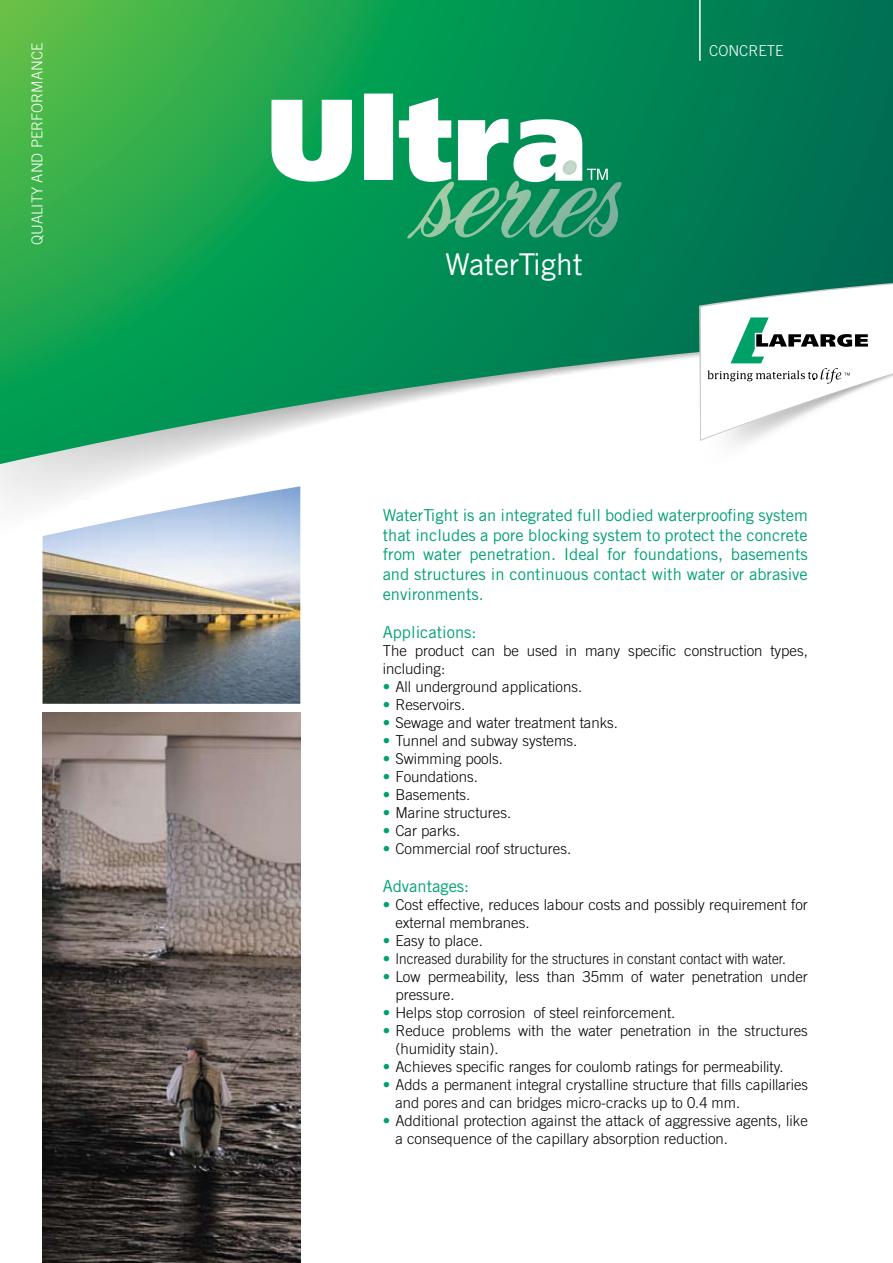
<style>
.page{position:relative;width:893px;height:1263px;background:#fff}
.page>*{position:absolute;margin:0;border:0;box-sizing:border-box;transform-origin:0 0}
.t1{font:30px "Trade Gothic LT Std";color:#fff}
.t2{font:16.5px/19.8px "Trade Gothic LT Std";color:#00a075;text-align:right}
.t3{font:300 15px/18px "Trade Gothic LT Std";color:#000}
.t4{font:300 15px "Trade Gothic LT Std";color:#000;scale:.9 1}
.t5{font:300 15px "Trade Gothic LT Std";color:#fff}
.s1{font-weight:400;color:#00a075}
</style>
<div class="page">
<img style="left:43px;top:712px;width:257px;height:551px">
<svg style="left:0;top:0;width:893px;height:464px;background:#2fa167"></svg>
<img style="left:700px;top:441px;width:193px;height:23px">
<svg style="left:699px;top:282px;width:194px;height:159px"></svg>
<hr style="left:699px;top:0;width:2px;height:61px;background:#fff">
<svg style="left:271px;top:94px;width:351px;height:147px"></svg>
<img style="left:43px;top:486px;width:257px;height:218px">
<p class="t5" style="left:28px;top:245px;width:203px;rotate:-90deg">Quality and Performance</p>
<h1 class="t1" style="left:445px;top:247px;width:139px">WaterTight</h1>
<p class="t5" style="left:709px;top:42px;width:40px">Concrete</p>
<p class="t2" style="left:383px;top:505px;width:427px">WaterTight is an integrated full bodied waterproofing system that includes a pore blocking system to protect the concrete basements</p>
<p class="t2" style="left:383px;top:544px;width:427px;text-align:left">from<br>and structures in continuous contact with water or abrasive environments.</p>
<p class="t2" style="left:383px;top:622px;width:95px">Applications:</p>
<p class="t3" style="left:770px;top:641px;width:39px">types,</p>
<p class="t2" style="left:469px;top:544px;width:88px">penetration.</p>
<p class="t2" style="left:607px;top:544px;width:21px">for</p>
<p class="t2" style="left:634px;top:544px;width:91px">foundations,</p>
<p class="t2" style="left:564px;top:544px;width:37px">Ideal</p>
<p class="t2" style="left:423px;top:544px;width:40px">water</p>
<p class="t3" style="left:628px;top:641px;width:50px">specific</p>
<p class="t3" style="left:383px;top:641px;width:26px">The</p>
<p class="t3" style="left:415px;top:641px;width:51px">product</p>
<p class="t3" style="left:503px;top:641px;width:17px">be</p>
<p class="t3" style="left:527px;top:641px;width:32px">used</p>
<p class="t3" style="left:566px;top:641px;width:13px">in</p>
<p class="t3" style="left:684px;top:641px;width:80px">construction</p>
<p class="t3" style="left:472px;top:641px;width:25px">can</p>
<p class="t3" style="left:585px;top:641px;width:36px">many</p>
<p class="t3" style="left:383px;top:659px;width:64px">including:</p>
<p class="t3" style="left:383px;top:677px;width:201px"><span class="s1">•</span> All underground applications.</p>
<p class="t3" style="left:383px;top:695px;width:84px"><span class="s1">•</span> Reservoirs.</p>
<p class="t3" style="left:383px;top:713px;width:237px"><span class="s1">•</span> Sewage and water treatment tanks.</p>
<p class="t3" style="left:383px;top:731px;width:196px"><span class="s1">•</span> Tunnel and subway systems.</p>
<p class="t3" style="left:383px;top:749px;width:122px"><span class="s1">•</span> Swimming pools.</p>
<p class="t3" style="left:383px;top:767px;width:97px"><span class="s1">•</span> Foundations.</p>
<p class="t3" style="left:383px;top:785px;width:89px"><span class="s1">•</span> Basements.</p>
<p class="t3" style="left:383px;top:803px;width:130px"><span class="s1">•</span> Marine structures.</p>
<p class="t3" style="left:383px;top:821px;width:79px"><span class="s1">•</span> Car parks.</p>
<p class="t3" style="left:383px;top:839px;width:190px"><span class="s1">•</span> Commercial roof structures.</p>
<p class="t2" style="left:383px;top:876px;width:88px">Advantages:</p>
<p class="t3" style="left:395px;top:913px;width:136px">external membranes.</p>
<p class="t3" style="left:383px;top:895px;width:427px"><span class="s1">•</span> Cost effective, reduces labour costs and possibly requirement for</p>
<p class="t3" style="left:383px;top:931px;width:102px"><span class="s1">•</span> Easy to place.</p>
<p class="t4" style="left:383px;top:949px;width:450px"><span class="s1">•</span> Increased durability for the structures in constant contact with water.</p>
<p class="t3" style="left:383px;top:967px;width:39px"><span class="s1">•</span> Low</p>
<p class="t3" style="left:428px;top:967px;width:82px">permeability,</p>
<p class="t3" style="left:395px;top:985px;width:61px">pressure.</p>
<p class="t3" style="left:515px;top:967px;width:26px">less</p>
<p class="t3" style="left:547px;top:967px;width:30px">than</p>
<p class="t3" style="left:582px;top:967px;width:43px">35mm</p>
<p class="t3" style="left:631px;top:967px;width:13px">of</p>
<p class="t3" style="left:650px;top:967px;width:36px">water</p>
<p class="t3" style="left:691px;top:967px;width:73px">penetration</p>
<p class="t3" style="left:770px;top:967px;width:39px">under</p>
<p class="t3" style="left:534px;top:1003px;width:143px">of steel reinforcement.</p>
<p class="t3" style="left:383px;top:1003px;width:144px"><span class="s1">•</span> Helps stop corrosion</p>
<p class="t3" style="left:395px;top:1039px;width:105px">(humidity stain .(</p>
<p class="t3" style="left:383px;top:1075px;width:427px"><span class="s1">•</span> Adds a permanent integral crystalline structure that fills capillaries</p>
<p class="t3" style="left:383px;top:1021px;width:63px"><span class="s1">•</span> Reduce</p>
<p class="t3" style="left:452px;top:1021px;width:61px">problems</p>
<p class="t3" style="left:518px;top:1021px;width:27px">with</p>
<p class="t3" style="left:551px;top:1021px;width:22px">the</p>
<p class="t3" style="left:620px;top:1021px;width:73px">penetration</p>
<p class="t3" style="left:699px;top:1021px;width:13px">in</p>
<p class="t3" style="left:717px;top:1021px;width:22px">the</p>
<p class="t3" style="left:578px;top:1021px;width:36px">water</p>
<p class="t3" style="left:745px;top:1021px;width:65px">structures</p>
<p class="t3" style="left:383px;top:1057px;width:402px"><span class="s1">•</span> Achieves specific ranges for coulomb ratings for permeability.</p>
<p class="t3" style="left:395px;top:1093px;width:346px">and pores and can bridges micro-cracks up to 0.4 mm.</p>
<p class="t3" style="left:395px;top:1111px;width:414px;text-indent:-13px"><span class="s1">•</span> Additional protection against the attack of aggressive agents, like a consequence of the capillary absorption reduction.</p>
</div>
